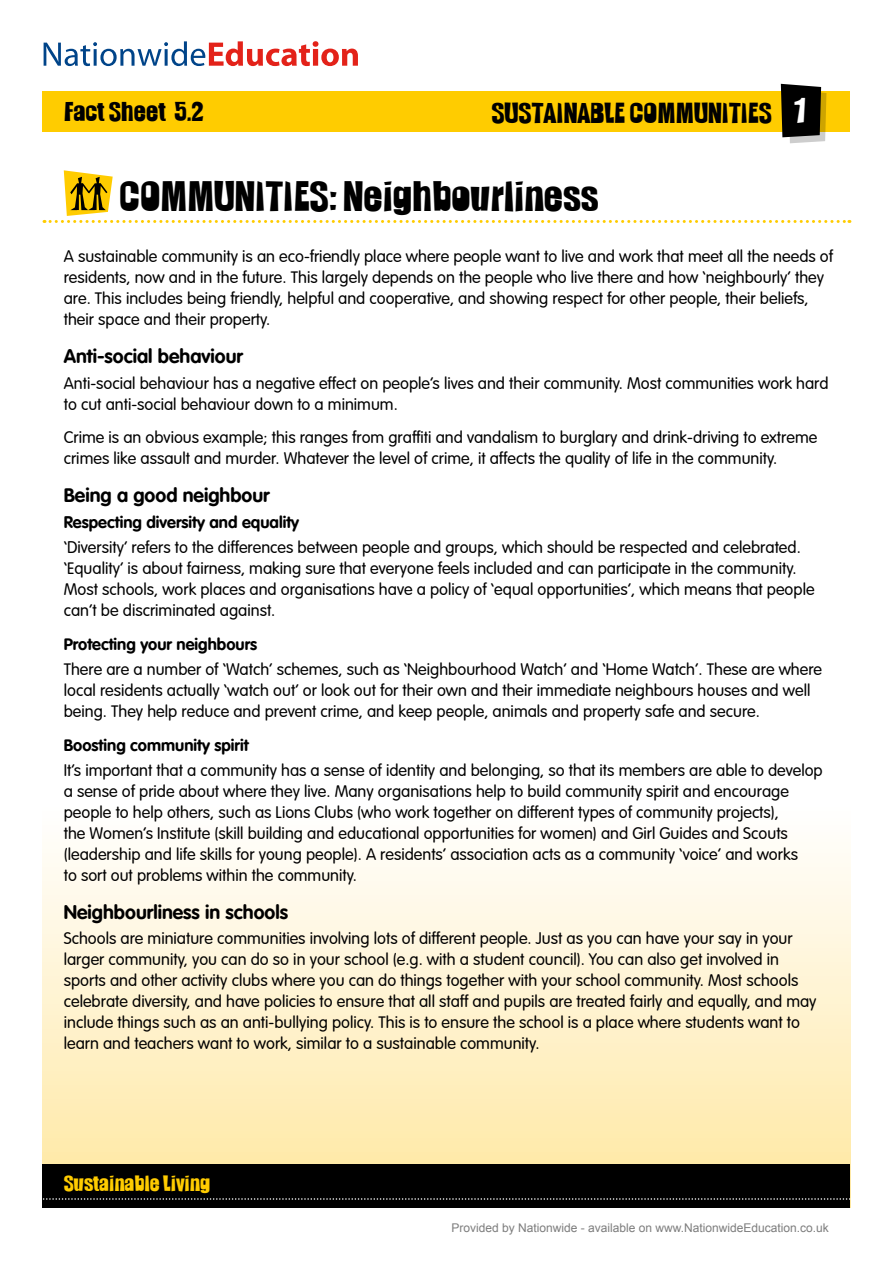
<style>
.page{position:relative;width:893px;height:1263px;background:#fff}
.page>*{position:absolute;margin:0;border:0;box-sizing:border-box;transform-origin:0 0}
.Worksheet_title{font:37.5px "Slamming";color:#000}
.t1{font:25.5px "Slamming";color:#000}
.Worksheet_number{font:24px "Slamming";color:#000}
.subhead{font:19.5px "DBDAVAGTT Bold";color:#000}
.t2{font:19.5px "Slamming";color:#fc0}
.Body_11pt_14pt{font:16.5px/21px "DBDAVAGTT Light";color:#000}
.Body_subhead{font:16.5px "DBDAVAGTT Bold";color:#000}
.t3{font:12px "Arial";color:#7d7d7d}
.s1{font-size:31.5px;color:#fff}
</style>
<div class="page">
<div style="left:43px;top:740px;width:807px;height:468px;background:linear-gradient(to bottom,#fff,#ffe8a2)"></div>
<div style="left:43px;top:91px;width:807px;height:40px;background:#fc0"></div>
<div style="left:43px;top:1164px;width:807px;height:44px;background:#000"></div>
<svg style="left:42px;top:1198px;width:809px;height:2px"></svg>
<svg style="left:44px;top:41px;width:314px;height:25px"></svg>
<svg style="left:781px;top:84px;width:45px;height:59px;background:#393424"></svg>
<svg style="left:44px;top:170px;width:806px;height:53px"></svg>
<p class="Worksheet_number" style="left:64px;top:97px;width:141px">Fact Sheet 5.2</p>
<h2 class="t1" style="left:491px;top:97px;width:317px">SUSTAINABLE COMMUNITIES <span class="s1">1</span></h2>
<p class="Worksheet_title" style="left:119px;top:174px;width:481px">COMMUNITIES: Neighbourliness</p>
<p class="Body_11pt_14pt" style="left:64px;top:246px;width:771px">A sustainable community is an eco-friendly place where people want to live and work that meet all the needs of residents, now and in the future. This largely depends on the people who live there and how ‘neighbourly’ they are. This includes being friendly, helpful and cooperative, and showing respect for other people, their beliefs, their space and their property.</p>
<p class="subhead" style="left:64px;top:345px;width:181px">Anti-social behaviour</p>
<p class="Body_11pt_14pt" style="left:64px;top:372px;width:766px">Anti-social behaviour has a negative effect on people’s lives and their community. Most communities work hard to cut anti-social behaviour down to a minimum.</p>
<p class="Body_11pt_14pt" style="left:64px;top:427px;width:755px">Crime is an obvious example; this ranges from graffiti and vandalism to burglary and drink-driving to extreme crimes like assault and murder. Whatever the level of crime, it affects the quality of life in the community.</p>
<p class="subhead" style="left:64px;top:484px;width:208px">Being a good neighbour</p>
<p class="Body_subhead" style="left:64px;top:512px;width:237px">Respecting diversity and equality</p>
<p class="Body_11pt_14pt" style="left:64px;top:536px;width:752px">‘Diversity’ refers to the differences between people and groups, which should be respected and celebrated. ‘Equality’ is about fairness, making sure that everyone feels included and can participate in the community.<br>Most schools, work places and organisations have a policy of ‘equal opportunities’, which means that people can’t be discriminated against.</p>
<p class="Body_subhead" style="left:64px;top:634px;width:195px">Protecting your neighbours</p>
<p class="Body_11pt_14pt" style="left:64px;top:658px;width:760px">There are a number of ‘Watch’ schemes, such as ‘Neighbourhood Watch’ and ‘Home Watch’. These are where local residents actually ‘watch out’ or look out for their own and their immediate neighbours houses and well being. They help reduce and prevent crime, and keep people, animals and property safe and secure.</p>
<p class="Body_subhead" style="left:64px;top:735px;width:186px">Boosting community spirit</p>
<p class="Body_11pt_14pt" style="left:64px;top:759px;width:760px">It’s important that a community has a sense of identity and belonging, so that its members are able to develop a sense of pride about where they live. Many organisations help to build community spirit and encourage people to help others, such as Lions Clubs (who work together on different types of community projects),<br>the Women’s Institute (skill building and educational opportunities for women) and Girl Guides and Scouts (leadership and life skills for young people). A residents’ association acts as a community ‘voice’ and works<br>to sort out problems within the community.</p>
<p class="subhead" style="left:64px;top:900px;width:226px">Neighbourliness in schools</p>
<p class="Body_11pt_14pt" style="left:64px;top:928px;width:754px">Schools are miniature communities involving lots of different people. Just as you can have your say in your larger community, you can do so in your school (e.g. with a student council). You can also get involved in sports and other activity clubs where you can do things together with your school community. Most schools celebrate diversity, and have policies to ensure that all staff and pupils are treated fairly and equally, and may include things such as an anti-bullying policy. This is to ensure the school is a place where students want to learn and teachers want to work, similar to a sustainable community.</p>
<p class="t2" style="left:64px;top:1172px;width:148px">Sustainable Living</p>
<p class="t3" style="left:451px;top:1221px;width:379px">Provided by Nationwide - available on www.NationwideEducation.co.uk</p>
</div>
